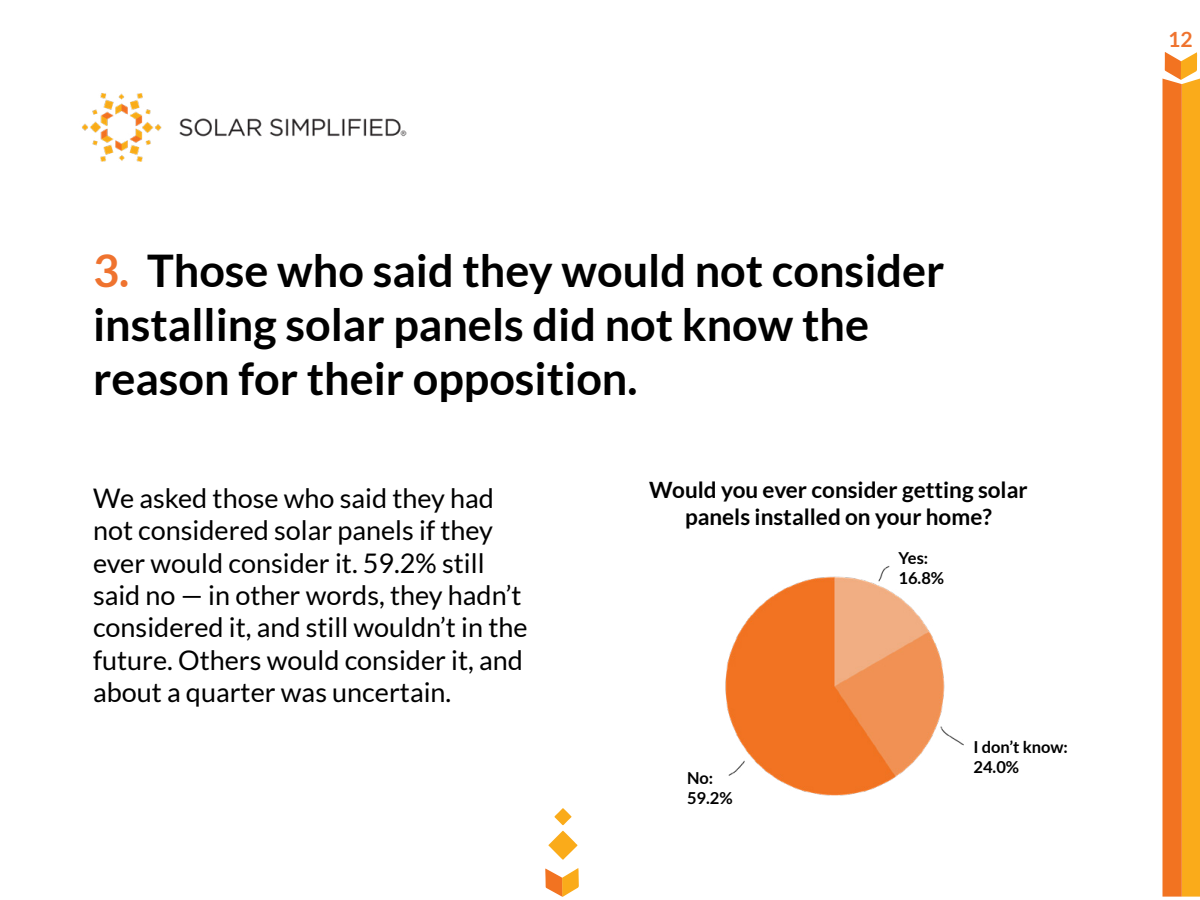
<style>
.page{position:relative;width:1200px;height:900px;background:#fff}
.page>*{position:absolute;margin:0;border:0;box-sizing:border-box;transform-origin:0 0}
.t1{font:700 45px/54px "Lato";color:#000}
.t2{font:27px/32.4px "Lato";color:#000}
.t3{font:700 22.5px/27px "Lato";color:#000;text-align:center}
.t4{font:700 21px "Lato";color:#ef732f}
.t5{font:700 16.5px/19.8px "Lato";color:#000}
.s1{color:#ef732f}
</style>
<div class="page">
<svg style="left:545px;top:868px;width:34px;height:29px"></svg>
<svg style="left:548px;top:808px;width:30px;height:52px"></svg>
<svg style="left:1162px;top:52px;width:38px;height:845px;background:#f69226"></svg>
<img style="left:81px;top:93px;width:326px;height:69px">
<img style="left:725px;top:566px;width:239px;height:230px">
<div style="left:645px;top:762px;width:81px;height:32px;background:#fff"></div>
<div style="left:891px;top:550px;width:81px;height:32px;background:#fff"></div>
<h1 class="t1" style="left:93px;top:243px;width:853px"><span class="s1">3.</span> Those who said they would not consider installing solar panels did not know the reason for their opposition.</h1>
<p class="t2" style="left:93px;top:482px;width:436px">We asked those who said they had not considered solar panels if they ever would consider it. 59.2% still said no — in other words, they hadn’t considered it, and still wouldn’t in the future. Others would consider it, and about a quarter was uncertain.</p>
<p class="t3" style="left:649px;top:476px;width:380px">Would you ever consider getting solar panels installed on your home?</p>
<p class="t5" style="left:687px;top:768px;width:47px">No:<br>59.2%</p>
<p class="t5" style="left:898px;top:548px;width:47px">Yes:<br>16.8%</p>
<p class="t5" style="left:973px;top:737px;width:96px">I don’t know:<br>24.0%</p>
<p class="t4" style="left:1168px;top:27px;width:26px">12</p>
</div>
